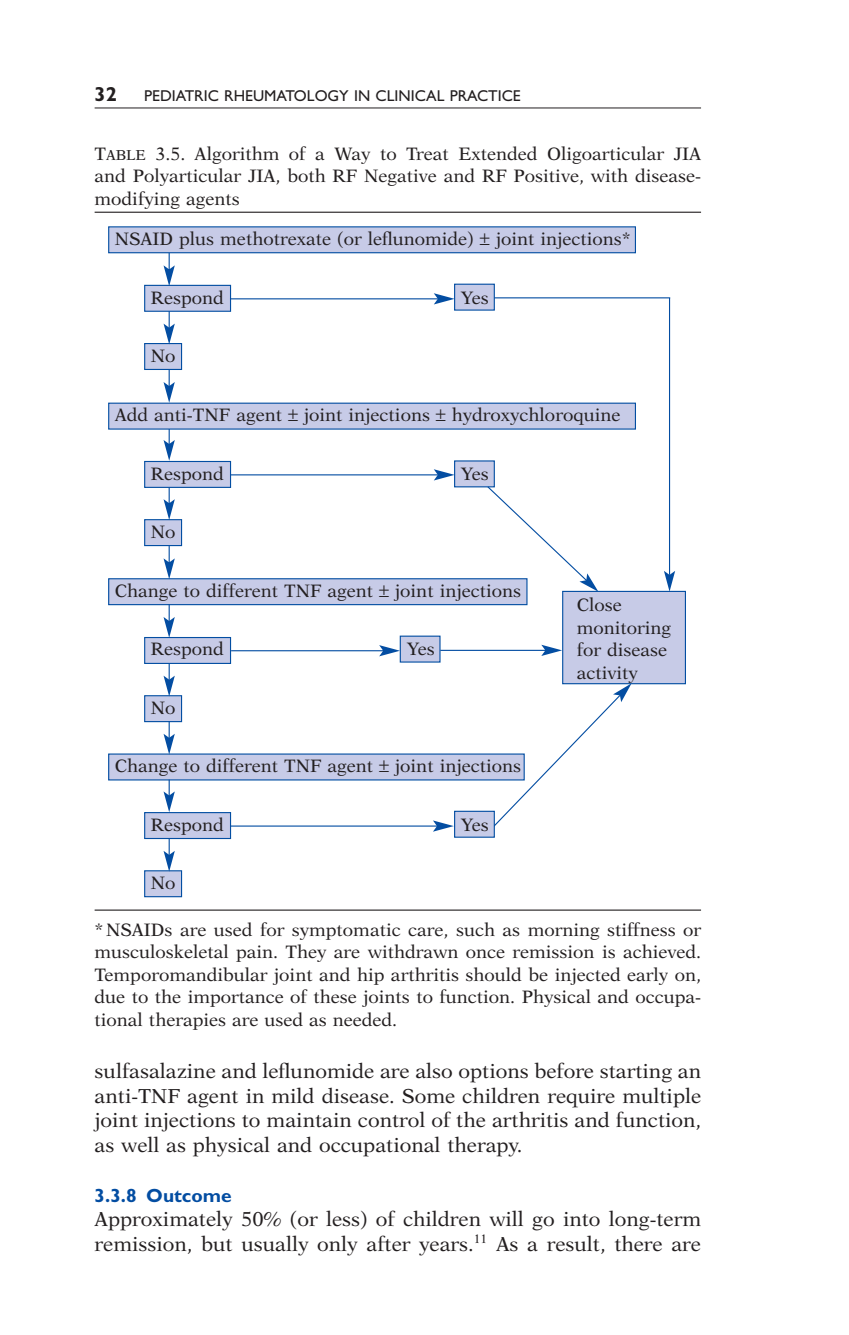
<style>
.page{position:relative;width:849px;height:1335px;background:#fff}
.page>*{position:absolute;margin:0;border:0;box-sizing:border-box;transform-origin:0 0}
.t1{font:20.25px/24.8px "New Aster";color:#231f20;text-align:justify}
.t2{font:700 20.25px "Gill Sans";color:#231f20}
.t3{font:700 19.12px "Gill Sans";color:#034da2}
.t4{font:18px/22.5px "New Aster";color:#231f20;text-align:justify}
.t5{font:15.75px "Gill Sans";color:#231f20}
.s1{font-size:14.4px}
</style>
<div class="page">
<hr style="left:95px;top:108px;width:605px;height:1px;background:#231f20">
<svg style="left:492px;top:684px;width:139px;height:144px"></svg>
<div style="left:400px;top:636px;width:40px;height:26px;background:#c7cbe7"></div>
<div style="left:399px;top:635px;width:41px;height:27px;border:1px solid #034ea2"></div>
<div style="left:454px;top:811px;width:40px;height:26px;background:#c7cbe7"></div>
<div style="left:454px;top:810px;width:40px;height:27px;border:1px solid #034ea2"></div>
<div style="left:454px;top:461px;width:40px;height:26px;background:#c7cbe7"></div>
<div style="left:454px;top:460px;width:40px;height:27px;border:1px solid #034ea2"></div>
<div style="left:454px;top:284px;width:40px;height:26px;background:#c7cbe7"></div>
<div style="left:454px;top:283px;width:40px;height:27px;border:1px solid #034ea2"></div>
<div style="left:145px;top:870px;width:36px;height:26px;background:#c7cbe7"></div>
<div style="left:144px;top:870px;width:38px;height:27px;border:1px solid #034ea2"></div>
<div style="left:145px;top:812px;width:85px;height:26px;background:#c7cbe7"></div>
<div style="left:144px;top:812px;width:87px;height:27px;border:1px solid #034ea2"></div>
<div style="left:145px;top:695px;width:36px;height:26px;background:#c7cbe7"></div>
<div style="left:144px;top:695px;width:38px;height:27px;border:1px solid #034ea2"></div>
<div style="left:145px;top:637px;width:85px;height:26px;background:#c7cbe7"></div>
<div style="left:144px;top:637px;width:87px;height:27px;border:1px solid #034ea2"></div>
<div style="left:145px;top:519px;width:36px;height:26px;background:#c7cbe7"></div>
<div style="left:144px;top:519px;width:38px;height:27px;border:1px solid #034ea2"></div>
<div style="left:145px;top:461px;width:85px;height:26px;background:#c7cbe7"></div>
<div style="left:144px;top:461px;width:87px;height:27px;border:1px solid #034ea2"></div>
<div style="left:145px;top:343px;width:36px;height:26px;background:#c7cbe7"></div>
<div style="left:144px;top:343px;width:38px;height:27px;border:1px solid #034ea2"></div>
<div style="left:145px;top:285px;width:85px;height:26px;background:#c7cbe7"></div>
<div style="left:144px;top:285px;width:87px;height:27px;border:1px solid #034ea2"></div>
<div style="left:109px;top:754px;width:415px;height:26px;background:#c7cbe7"></div>
<div style="left:109px;top:578px;width:417px;height:26px;background:#c7cbe7"></div>
<div style="left:108px;top:578px;width:419px;height:27px;border:1px solid #034ea2"></div>
<div style="left:109px;top:403px;width:526px;height:26px;background:#c7cbe7"></div>
<div style="left:108px;top:402px;width:527px;height:27px;border:1px solid #034ea2"></div>
<div style="left:109px;top:227px;width:526px;height:26px;background:#c7cbe7"></div>
<div style="left:108px;top:226px;width:527px;height:27px;border:1px solid #034ea2"></div>
<div style="left:562px;top:591px;width:123px;height:92px;background:#c7cbe7"></div>
<div style="left:562px;top:591px;width:123px;height:93px;border:1px solid #034ea2"></div>
<svg style="left:163px;top:253px;width:12px;height:33px"></svg>
<svg style="left:163px;top:311px;width:12px;height:33px"></svg>
<svg style="left:163px;top:369px;width:12px;height:34px"></svg>
<svg style="left:163px;top:429px;width:12px;height:32px"></svg>
<svg style="left:163px;top:487px;width:12px;height:33px"></svg>
<svg style="left:163px;top:546px;width:12px;height:33px"></svg>
<svg style="left:163px;top:604px;width:12px;height:33px"></svg>
<svg style="left:163px;top:663px;width:12px;height:33px"></svg>
<svg style="left:163px;top:721px;width:12px;height:33px"></svg>
<svg style="left:163px;top:779px;width:12px;height:33px"></svg>
<svg style="left:163px;top:838px;width:12px;height:33px"></svg>
<hr style="left:230px;top:298px;width:207px;height:1px;background:#034da2">
<svg style="left:433px;top:293px;width:21px;height:11px"></svg>
<hr style="left:231px;top:474px;width:206px;height:1px;background:#034da2">
<svg style="left:433px;top:469px;width:21px;height:11px"></svg>
<hr style="left:231px;top:650px;width:152px;height:1px;background:#034da2">
<svg style="left:379px;top:645px;width:21px;height:11px"></svg>
<hr style="left:231px;top:825px;width:205px;height:1px;background:#034da2">
<svg style="left:433px;top:820px;width:20px;height:11px"></svg>
<hr style="left:440px;top:649px;width:105px;height:2px;background:#034da2">
<svg style="left:541px;top:644px;width:21px;height:12px"></svg>
<svg style="left:486px;top:485px;width:112px;height:106px"></svg>
<hr style="left:494px;top:297px;width:176px;height:1px;background:#034da2">
<hr style="left:668px;top:298px;width:2px;height:276px;background:#034da2">
<svg style="left:663px;top:571px;width:12px;height:20px"></svg>
<hr style="left:95px;top:212px;width:605px;height:1px;background:#231f20">
<hr style="left:95px;top:909px;width:605px;height:1px;background:#231f20">
<p class="t2" style="left:95px;top:87px;width:24px">32</p>
<p class="t5" style="left:144px;top:91px;width:378px">PEDIATRIC RHEUMATOLOGY IN CLINICAL PRACTICE</p>
<p class="t4" style="left:95px;top:144px;width:608px">T<span class="s1">ABLE</span> 3.5. Algorithm of a Way to Treat Extended Oligoarticular JIA and Polyarticular JIA, both RF Negative and RF Positive, with disease&shy;modifying agents</p>
<p class="t4" style="left:115px;top:229px;width:517px">NSAID plus methotrexate (or leflunomide) joint injections*</p>
<p class="t4" style="left:151px;top:288px;width:75px">Respond</p>
<p class="t4" style="left:461px;top:288px;width:30px">Yes</p>
<p class="t4" style="left:151px;top:346px;width:26px">No</p>
<p class="t4" style="left:115px;top:405px;width:507px">Add anti-TNF agent joint injections hydroxychloroquine</p>
<p class="t4" style="left:151px;top:463px;width:75px">Respond</p>
<p class="t4" style="left:461px;top:463px;width:30px">Yes</p>
<p class="t4" style="left:151px;top:522px;width:26px">No</p>
<p class="t4" style="left:115px;top:580px;width:407px">Change to different TNF agent joint injections</p>
<p class="t4" style="left:151px;top:639px;width:75px">Respond</p>
<p class="t4" style="left:407px;top:639px;width:30px">Yes</p>
<p class="t4" style="left:151px;top:697px;width:26px">No</p>
<p class="t4" style="left:115px;top:756px;width:407px">Change to different TNF agent joint injections</p>
<p class="t4" style="left:151px;top:814px;width:75px">Respond</p>
<p class="t4" style="left:461px;top:814px;width:30px">Yes</p>
<p class="t4" style="left:576px;top:595px;width:96px;text-align:left">Close monitoring for disease activity</p>
<p class="t4" style="left:151px;top:873px;width:26px">No</p>
<p class="t4" style="left:95px;top:919px;width:608px">* NSAIDs are used for symptomatic care, such as morning stiffness or musculoskeletal pain. They are withdrawn once remission is achieved.<br>Temporomandibular joint and hip arthritis should be injected early on, due to the importance of these joints to function. Physical and occupa&shy;tional therapies are used as needed.</p>
<p class="t1" style="left:95px;top:1059px;width:608px">sulfasalazine and leflunomide are also options before starting an anti-TNF agent in mild disease. Some children require multiple joint injections to maintain control of the arthritis and function, as well as physical and occupational therapy.</p>
<p class="t3" style="left:95px;top:1188px;width:139px">3.3.8 Outcome</p>
<p class="t1" style="left:95px;top:1208px;width:608px">Approximately 50% (or less) of children will go into long-term remission, but usually only after years.<sup>11</sup> As a result, there are</p>
</div>
